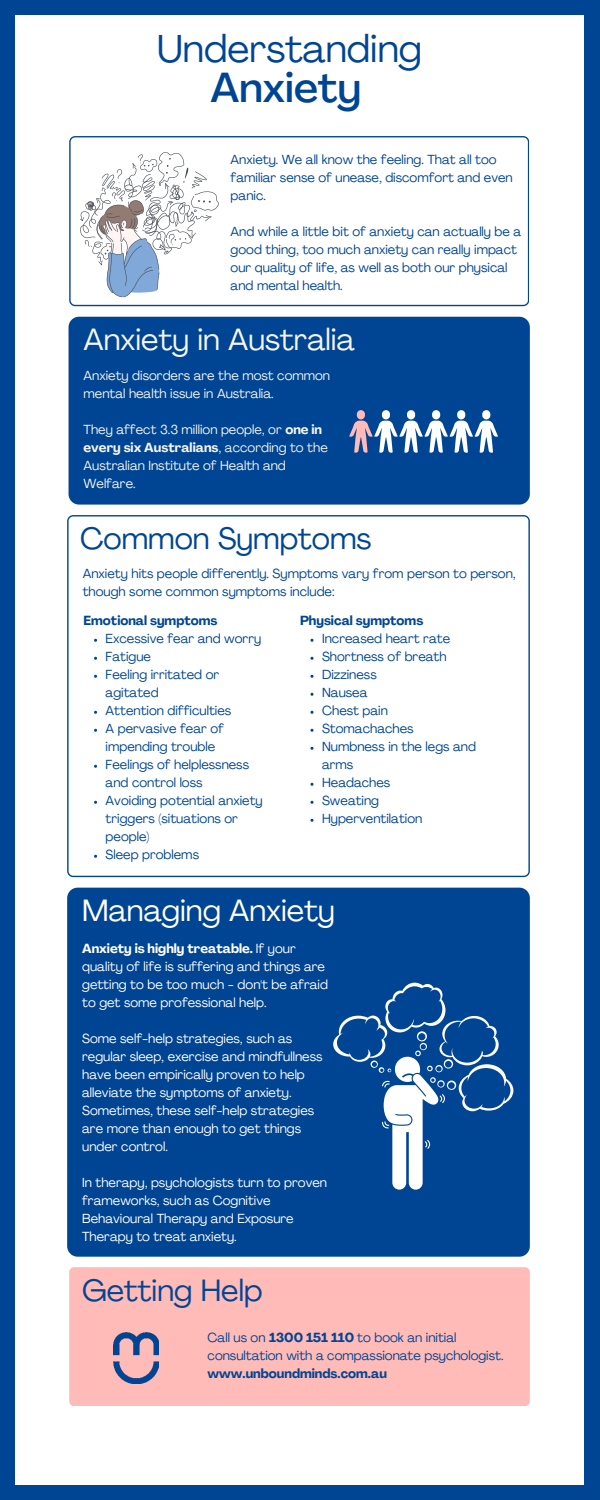
<style>
.page{position:relative;width:600px;height:1500px;background:#004593}
.page>*{position:absolute;margin:0;border:0;box-sizing:border-box;transform-origin:0 0}
.t1{font:500 41.4px "Agrandir";color:#004593}
.t2{font:38.4px "Agrandir";color:#004593}
.t3{font:30.4px "Agrandir";color:#004593}
.t4{font:30.4px "Agrandir";color:#f5f5ef}
.t5{font:30.4px "Agrandir";color:#fff}
.t6{font:13px/18px "Agrandir";color:#004593}
.t7{font:13px/18px "Agrandir";color:#fff}
.t8{font:13px/18px "Agrandir";color:#f5f5ef}
.t9{font:700 13px "Agrandir";color:#004593}
.s1{font-weight:700}
</style>
<div class="page">
<div style="left:15px;top:15px;width:568px;height:1470px;background:#fff"></div>
<div style="left:69px;top:1267px;width:461px;height:139px;background:#ffbbb8;border-radius:5px"></div>
<svg style="left:69px;top:136px;width:460px;height:170px"></svg>
<div style="left:69px;top:317px;width:461px;height:188px;background:#004593;border-radius:10px"></div>
<svg style="left:67px;top:515px;width:463px;height:362px"></svg>
<svg style="left:349px;top:410px;width:149px;height:43px"></svg>
<div style="left:67px;top:888px;width:462px;height:369px;background:#004593;border-radius:10px"></div>
<svg style="left:80px;top:152px;width:139px;height:146px"></svg>
<svg style="left:333px;top:983px;width:180px;height:207px"></svg>
<img style="left:113px;top:1333px;width:45px;height:51px">
<svg style="left:310px;top:639px;width:4px;height:3px"></svg>
<svg style="left:310px;top:657px;width:4px;height:3px"></svg>
<svg style="left:310px;top:675px;width:4px;height:3px"></svg>
<svg style="left:310px;top:693px;width:4px;height:3px"></svg>
<svg style="left:310px;top:711px;width:4px;height:3px"></svg>
<svg style="left:310px;top:729px;width:4px;height:3px"></svg>
<svg style="left:310px;top:747px;width:4px;height:3px"></svg>
<svg style="left:310px;top:783px;width:4px;height:3px"></svg>
<svg style="left:310px;top:801px;width:4px;height:3px"></svg>
<svg style="left:310px;top:819px;width:4px;height:3px"></svg>
<h2 class="t2" style="left:157px;top:25px;width:266px">Understanding</h2>
<h1 class="t1" style="left:211px;top:62px;width:152px">Anxiety</h1>
<p class="t6" style="left:231px;top:150px;width:284px">Anxiety. We all know the feeling. That all too familiar sense of unease, discomfort and even panic.</p>
<p class="t6" style="left:231px;top:222px;width:292px">And while a little bit of anxiety can actually be a good thing, too much anxiety can really impact our quality of life, as well as both our physical and mental health.</p>
<h3 class="t4" style="left:84px;top:321px;width:273px">Anxiety in Australia</h3>
<p class="t8" style="left:84px;top:366px;width:248px">Anxiety disorders are the most common mental health issue in Australia.</p>
<p class="t8" style="left:84px;top:420px;width:246px">They affect 3.3 million people, or <span class="s1">one in every six Australians</span>, according to the<br>Australian Institute of Health and<br>Welfare.</p>
<h3 class="t3" style="left:80px;top:519px;width:293px">Common Symptoms</h3>
<p class="t6" style="left:83px;top:564px;width:434px">Anxiety hits people differently. Symptoms vary from person to person, though some common symptoms include:</p>
<p class="t9" style="left:84px;top:613px;width:135px">Emotional symptoms</p>
<p class="t6" style="left:106px;top:630px;width:159px">Excessive fear and worry<br>Fatigue<br>Feeling irritated or agitated<br>Attention difficulties<br>A pervasive fear of impending trouble<br>Feelings of helplessness and control loss<br>Avoiding potential anxiety triggers (situations or people)<br>Sleep problems</p>
<p class="t9" style="left:300px;top:613px;width:125px">Physical symptoms</p>
<p class="t6" style="left:322px;top:630px;width:155px">Increased heart rate<br>Shortness of breath<br>Dizziness<br>Nausea<br>Chest pain<br>Stomachaches<br>Numbness in the legs and arms<br>Headaches<br>Sweating<br>Hyperventilation</p>
<h3 class="t5" style="left:82px;top:892px;width:254px">Managing Anxiety</h3>
<p class="t7" style="left:82px;top:940px;width:247px"><span class="s1">Anxiety is highly treatable.</span> If your quality of life is suffering and things are getting to be too much - don't be afraid to get some professional help.</p>
<p class="t7" style="left:82px;top:1030px;width:242px">Some self-help strategies, such as regular sleep, exercise and mindfullness have been empirically proven to help alleviate the symptoms of anxiety.<br>Sometimes, these self-help strategies are more than enough to get things under control.</p>
<p class="t7" style="left:82px;top:1174px;width:246px">In therapy, psychologists turn to proven frameworks, such as Cognitive Behavioural Therapy and Exposure Therapy to treat anxiety.</p>
<h3 class="t3" style="left:82px;top:1271px;width:182px">Getting Help</h3>
<p class="t6" style="left:208px;top:1328px;width:298px">Call us on <span class="s1">1300 151 110</span> to book an initial consultation with a compassionate psychologist.</p>
<p class="t9" style="left:208px;top:1365px;width:181px">www.unboundminds.com.au</p>
</div>
